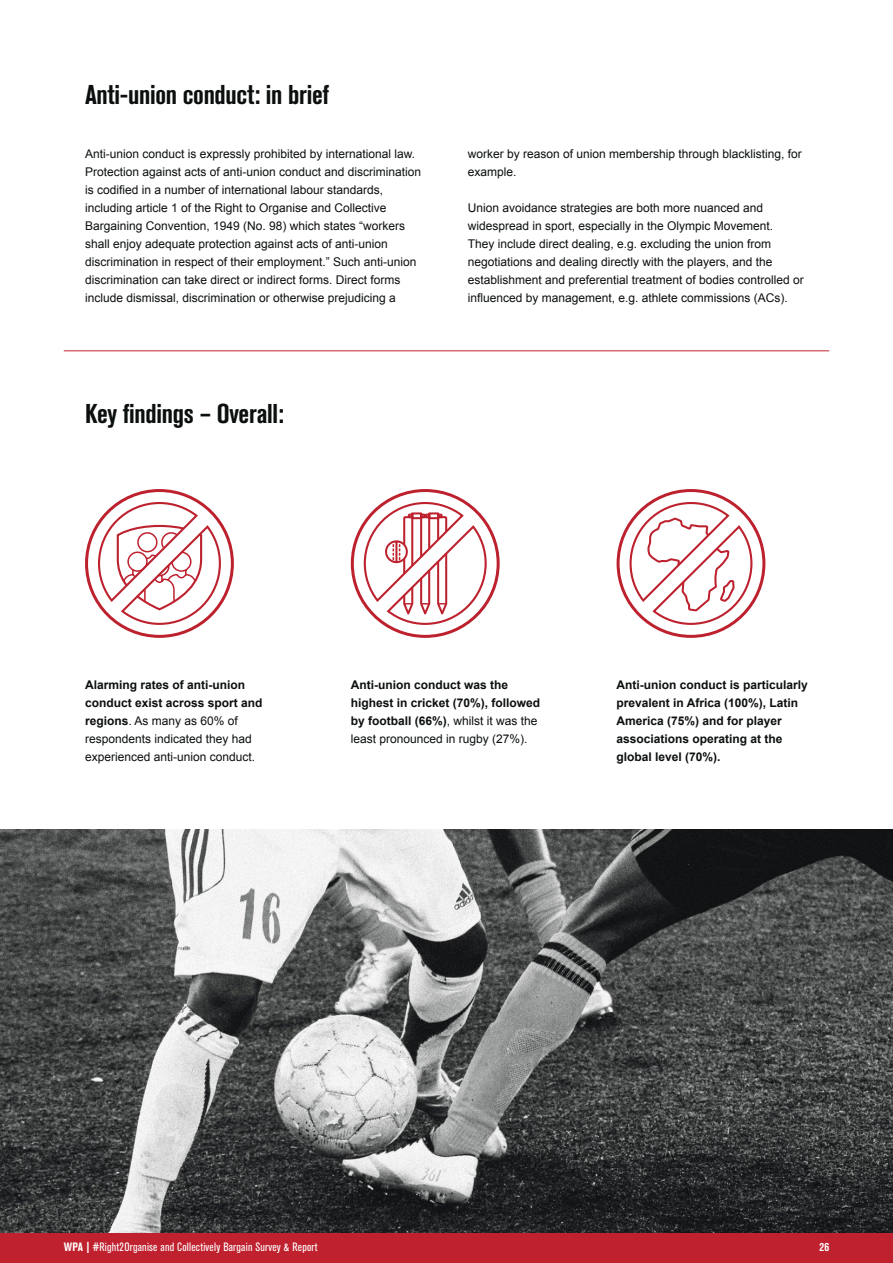
<style>
.page{position:relative;width:893px;height:1263px;background:#fff}
.page>*{position:absolute;margin:0;border:0;box-sizing:border-box;transform-origin:0 0}
.Sub_Header{font:700 condensed 27px "Akzidenz Grotesk BQ";letter-spacing:-.01em;color:#0c0f0f}
.Body_Text{font:12px/18px "Arial";color:#0c0f0f}
.Body_Text-2{font:700 12px/18px "Arial";color:#0c0f0f}
.t1{font:condensed 12px "Akzidenz Grotesk BQ";letter-spacing:.02em;color:#fff}
.t2{font:700 condensed 12px "Akzidenz Grotesk BQ";color:#fff}
.s1{font-weight:700}
.s2{font-weight:400}
</style>
<div class="page">
<img style="left:0;top:829px;width:893px;height:404px">
<hr style="left:64px;top:350px;width:765px;height:1px;background:#bf212e">
<div style="left:85px;top:489px;width:149px;height:149px;border:3px solid #bd212e;border-radius:50%"></div>
<svg style="left:97px;top:501px;width:125px;height:125px"></svg>
<svg style="left:628px;top:491px;width:125px;height:135px"></svg>
<div style="left:351px;top:489px;width:149px;height:149px;border:3px solid #bd212e;border-radius:50%"></div>
<svg style="left:363px;top:501px;width:125px;height:125px"></svg>
<div style="left:0;top:1233px;width:893px;height:30px;background:#bf212e"></div>
<p class="Sub_Header" style="left:85px;top:79px;width:246px">Anti-union conduct: in brief</p>
<p class="Body_Text" style="left:85px;top:144px;width:338px">Anti-union conduct is expressly prohibited by international law.<br>Protection against acts of anti-union conduct and discrimination is codified in a number of international labour standards, including article 1 of the Right to Organise and Collective Bargaining Convention, 1949 (No. 98) which states “workers shall enjoy adequate protection against acts of anti-union discrimination in respect of their employment.” Such anti-union discrimination can take direct or indirect forms. Direct forms include dismissal, discrimination or otherwise prejudicing a</p>
<p class="Sub_Header" style="left:85px;top:398px;width:200px">Key findings – Overall:</p>
<p class="Body_Text" style="left:468px;top:144px;width:336px">worker by reason of union membership through blacklisting, for example.</p>
<p class="Body_Text" style="left:468px;top:198px;width:338px">Union avoidance strategies are both more nuanced and widespread in sport, especially in the Olympic Movement.<br>They include direct dealing, e.g. excluding the union from negotiations and dealing directly with the players, and the establishment and preferential treatment of bodies controlled or influenced by management, e.g. athlete commissions (ACs).</p>
<p class="Body_Text" style="left:85px;top:676px;width:179px"><span class="s1">Alarming rates of anti-union conduct exist across sport and regions</span>. As many as 60% of respondents indicated they had experienced anti-union conduct.</p>
<p class="Body_Text-2" style="left:351px;top:676px;width:191px">Anti-union conduct was the highest in cricket (70%), followed by football (66%)<span class="s2">, whilst it was the least pronounced in rugby (27%).</span></p>
<p class="Body_Text-2" style="left:617px;top:676px;width:193px">Anti-union conduct is particularly prevalent in Africa (100%), Latin<br>America (75%) and for player associations operating at the global level (70%).</p>
<p class="t1" style="left:64px;top:1240px;width:255px"><span class="s1">WPA |</span> #Right2Organise and Collectively Bargain Survey &amp; Report</p>
<p class="t2" style="left:819px;top:1240px;width:11px">26</p>
</div>
